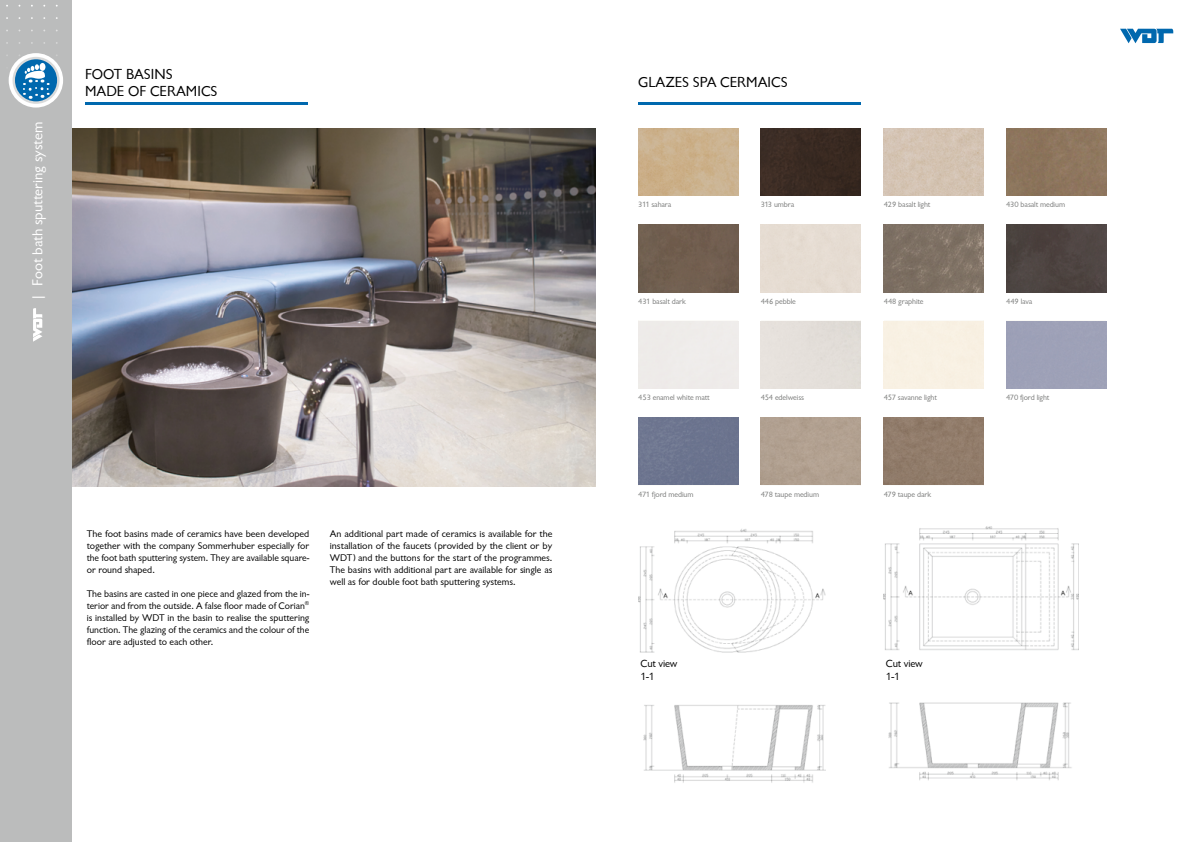
<style>
.page{position:relative;width:1191px;height:842px;background:#fff}
.page>*{position:absolute;margin:0;border:0;box-sizing:border-box;transform-origin:0 0}
.t1{font:15px/17px "Chantilly Dsp";color:#000}
.t2{font:15px "Chantilly Dsp";color:#fff}
.t3{font:10.8px/13px "Chantilly Dsp";letter-spacing:-.01em;color:#000}
.t4{font:10px/12px "Chantilly Dsp";color:#000;text-align:justify}
.t5{font:8px "Chantilly Dsp";letter-spacing:-.01em;color:#7a7b7a}
</style>
<div class="page">
<img style="left:72px;top:129px;width:523px;height:357px">
<div style="left:0;top:0;width:72px;height:842px;background:#bbbcbc"></div>
<div style="left:9px;top:53px;width:54px;height:55px;background:#fff;border-radius:50%"></div>
<svg style="left:6px;top:54px;width:54px;height:50px"></svg>
<svg style="left:1120px;top:29px;width:53px;height:14px"></svg>
<hr style="left:638px;top:102px;width:222px;height:3px;background:#0068ae">
<img style="left:884px;top:526px;width:194px;height:255px">
<img style="left:638px;top:529px;width:187px;height:254px">
<hr style="left:85px;top:102px;width:223px;height:3px;background:#0068ae">
<img style="left:638px;top:129px;width:100px;height:67px">
<div style="left:638px;top:225px;width:100px;height:67px;background:#715e4f"></div>
<div style="left:638px;top:418px;width:100px;height:67px;background:#6c748f"></div>
<div style="left:760px;top:129px;width:100px;height:67px;background:#392a22"></div>
<div style="left:883px;top:129px;width:100px;height:67px;background:#d4c3b2"></div>
<img style="left:883px;top:225px;width:100px;height:67px">
<div style="left:883px;top:418px;width:100px;height:67px;background:#917b6a"></div>
<div style="left:1006px;top:129px;width:100px;height:67px;background:#8d755d"></div>
<div style="left:1006px;top:225px;width:100px;height:67px;background:#4d4441"></div>
<svg style="left:33px;top:308px;width:9px;height:34px"></svg>
<h1 class="t2" style="left:29px;top:301px;width:180px;rotate:-90deg">| Foot bath sputtering system</h1>
<h1 class="t1" style="left:85px;top:66px;width:134px">FOOT BASINS<br>MADE OF CERAMICS</h1>
<h1 class="t1" style="left:638px;top:74px;width:151px">GLAZES SPA CERMAICS</h1>
<p class="t4" style="left:87px;top:528px;width:224px">The foot basins made of ceramics have been developed together with the company Sommerhuber especially for the foot bath sputtering system. They are available square&shy;or round shaped.</p>
<p class="t4" style="left:87px;top:588px;width:224px">The basins are casted in one piece and glazed from the in&shy;terior and from the outside. A false floor made of Corian<sup>® </sup>is installed by WDT in the basin to realise the sputtering function. The glazing of the ceramics and the colour of the floor are adjusted to each other.</p>
<p class="t4" style="left:330px;top:528px;width:224px">An additional part made of ceramics is available for the installation of the faucets (provided by the client or by WDT) and the buttons for the start of the programmes.<br>The basins with additional part are available for single as well as for double foot bath sputtering systems.</p>
<p class="t5" style="left:638px;top:200px;width:35px">311 sahara</p>
<p class="t5" style="left:760px;top:200px;width:35px">313 umbra</p>
<p class="t5" style="left:638px;top:297px;width:49px">431 basalt dark</p>
<p class="t5" style="left:760px;top:297px;width:37px">446 pebble</p>
<p class="t5" style="left:638px;top:393px;width:73px">453 enamel white matt</p>
<p class="t5" style="left:760px;top:393px;width:45px">454 edelweiss</p>
<p class="t5" style="left:638px;top:489px;width:57px">471 fjord medium</p>
<p class="t5" style="left:760px;top:489px;width:60px">478 taupe medium</p>
<p class="t3" style="left:640px;top:657px;width:38px">Cut view<br>1-1</p>
<p class="t5" style="left:883px;top:200px;width:48px">429 basalt light</p>
<p class="t5" style="left:883px;top:297px;width:41px">448 graphite</p>
<p class="t5" style="left:883px;top:393px;width:55px">457 savanne light</p>
<p class="t5" style="left:883px;top:489px;width:49px">479 taupe dark</p>
<p class="t3" style="left:886px;top:657px;width:38px">Cut view<br>1-1</p>
<p class="t5" style="left:1006px;top:200px;width:61px">430 basalt medium</p>
<p class="t5" style="left:1006px;top:297px;width:28px">449 lava</p>
<p class="t5" style="left:1006px;top:393px;width:45px">470 fjord light</p>
</div>
